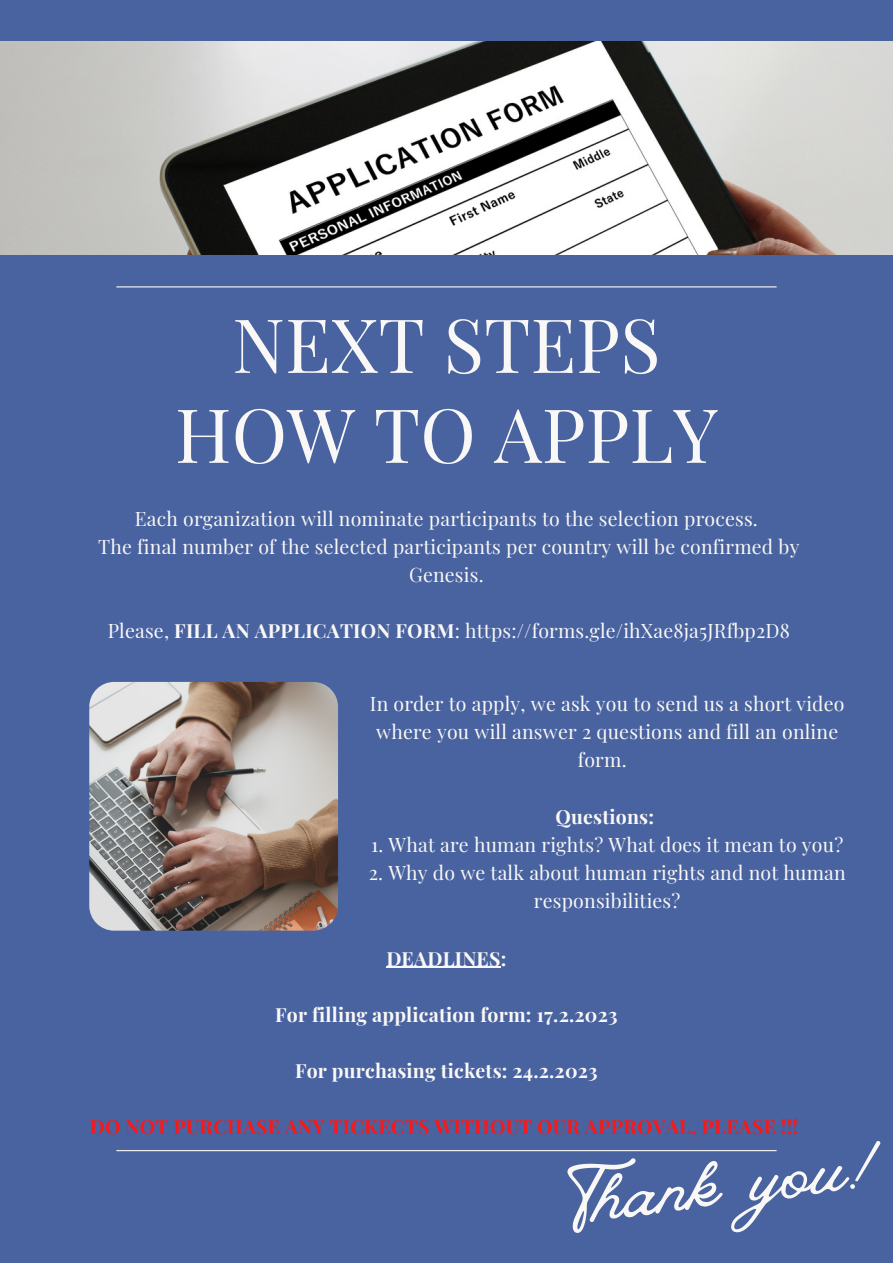
<style>
.page{position:relative;width:893px;height:1264px;background:#fff}
.page>*{position:absolute;margin:0;border:0;box-sizing:border-box;transform-origin:0 0}
.t1{font:92.25px "Vintage Goods";color:#faf8f6}
.t2{font:75px "Playfair Display";color:#faf8f6}
.t3{font:19.5px/28px "Playfair Display";letter-spacing:.01em;color:#faf8f6;text-align:center}
.t4{font:700 19.5px "Playfair Display";letter-spacing:.01em;color:#faf8f6}
.t5{font:700 19.5px "Playfair Display";letter-spacing:.01em;color:#ff1616}
.s1{font-weight:700}
</style>
<div class="page">
<div style="left:0;top:0;width:892px;height:1262px;background:#4863a0"></div>
<img style="left:89px;top:682px;width:249px;height:248px;border-radius:25px">
<hr style="left:116px;top:1150px;width:660px;height:1px;background:#faf8f6">
<hr style="left:116px;top:286px;width:660px;height:1px;background:#faf8f6">
<img style="left:0;top:42px;width:892px;height:212px">
<hr style="left:386px;top:966px;width:114px;height:1px;background:#faf8f6">
<p class="t2" style="left:232px;top:292px;width:430px">NEXT STEPS</p>
<p class="t2" style="left:175px;top:382px;width:544px">HOW TO APPLY</p>
<p class="t3" style="left:135px;top:503px;width:624px">Each organization will nominate participants to the selection process.</p>
<p class="t3" style="left:98px;top:532px;width:702px">The final number of the selected participants per country will be confirmed by<br>Genesis.</p>
<p class="t3" style="left:108px;top:616px;width:683px">Please, <span class="s1">FILL AN APPLICATION FORM</span>: https://forms.gle/ihXae8ja5JRfbp2D8</p>
<p class="t3" style="left:370px;top:689px;width:476px">In order to apply, we ask you to send us a short video where you will answer 2 questions and fill an online form.</p>
<p class="t4" style="left:555px;top:802px;width:100px">Questions:</p>
<p class="t3" style="left:371px;top:829px;width:473px">1. What are human rights? What does it mean to you?</p>
<p class="t3" style="left:368px;top:857px;width:478px">2. Why do we talk about human rights and not human responsibilities?</p>
<p class="t4" style="left:386px;top:944px;width:121px">DEADLINES:</p>
<p class="t4" style="left:275px;top:1000px;width:344px">For filling application form: 17.2.2023</p>
<p class="t4" style="left:295px;top:1056px;width:304px">For purchasing tickets: 24.2.2023</p>
<p class="t5" style="left:90px;top:1113px;width:709px">DO NOT PURCHASE ANY TICKECTS WITHOUT OUR APPROVAL, PLEASE !!!</p>
<p class="t1" style="left:562px;top:1143px;width:314px;rotate:-7deg">Thank you!</p>
</div>
